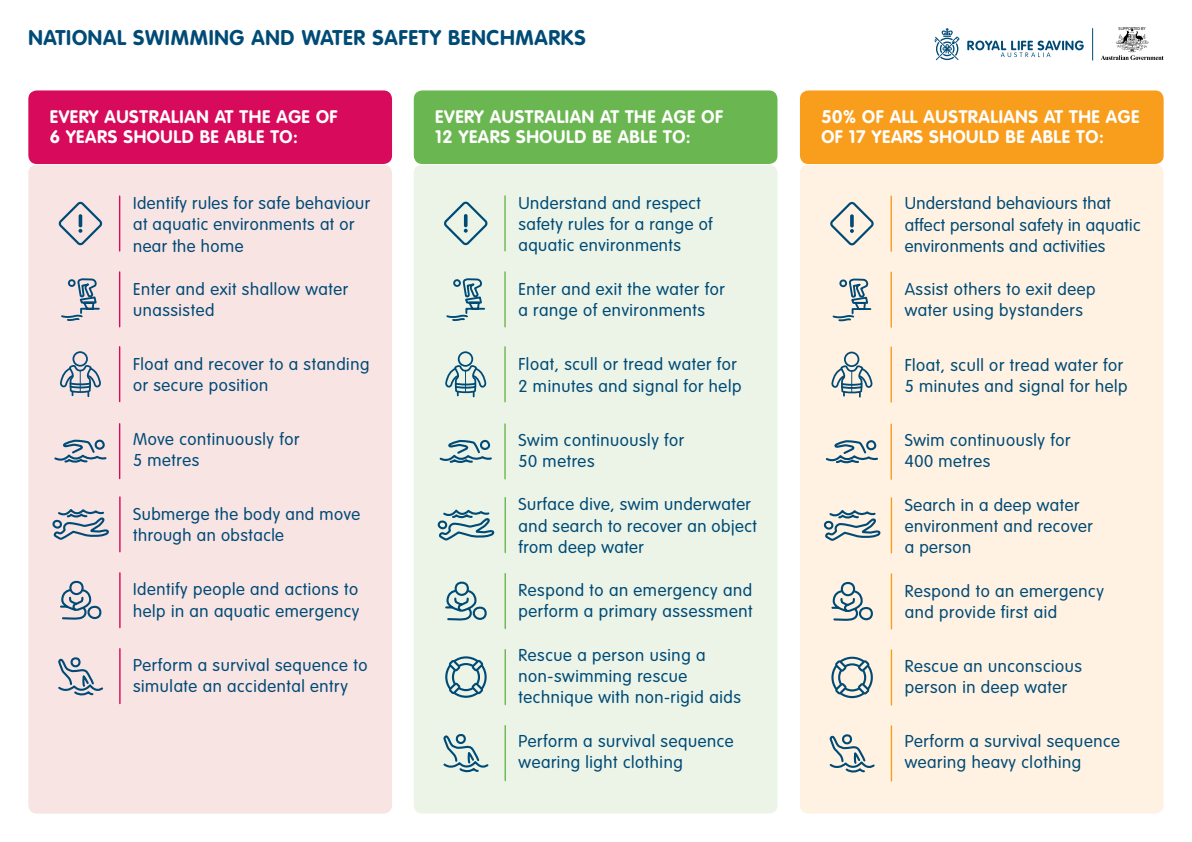
<style>
.page{position:relative;width:1192px;height:842px;background:#fff}
.page>*{position:absolute;margin:0;border:0;box-sizing:border-box;transform-origin:0 0}
.t1{font:700 21px "VAG Rounded";letter-spacing:.035em;color:#004b76}
.t2{font:700 17.9px/20.5px "VAG Rounded";letter-spacing:.035em;color:#fff}
.t3{font:300 16.9px/21.1px "VAG Rounded";letter-spacing:.035em;color:#004b76}
.t4{font:300 4.15px "VAG Rounded";letter-spacing:.03em;color:#000}
</style>
<div class="page">
<svg style="left:935px;top:28px;width:24px;height:32px"></svg>
<svg style="left:967px;top:41px;width:117px;height:16px"></svg>
<svg style="left:1101px;top:28px;width:63px;height:32px"></svg>
<hr style="left:1092px;top:29px;width:1px;height:31px;background:#004b76">
<div style="left:28px;top:90px;width:364px;height:74px;background:#d70a5b;border-radius:9px"></div>
<div style="left:414px;top:90px;width:363px;height:74px;background:#6ab650;border-radius:9px"></div>
<div style="left:800px;top:90px;width:364px;height:74px;background:#f99d1c;border-radius:9px"></div>
<div style="left:28px;top:165px;width:364px;height:649px;background:#f9e4e4;border-radius:9px"></div>
<div style="left:414px;top:165px;width:363px;height:649px;background:#ecf4e8;border-radius:9px"></div>
<div style="left:800px;top:165px;width:364px;height:649px;background:#fff2e2;border-radius:9px"></div>
<svg style="left:58px;top:201px;width:45px;height:44px"></svg>
<svg style="left:60px;top:351px;width:41px;height:46px"></svg>
<svg style="left:54px;top:439px;width:53px;height:24px"></svg>
<hr style="left:119px;top:196px;width:1px;height:55px;background:#d70a5b">
<hr style="left:119px;top:272px;width:1px;height:55px;background:#d70a5b">
<hr style="left:119px;top:347px;width:1px;height:55px;background:#d70a5b">
<hr style="left:119px;top:424px;width:1px;height:55px;background:#d70a5b">
<svg style="left:61px;top:278px;width:39px;height:43px"></svg>
<svg style="left:58px;top:657px;width:46px;height:39px"></svg>
<svg style="left:60px;top:589px;width:42px;height:31px"></svg>
<div style="left:69px;top:581px;width:15px;height:14px;border:2px solid #004b76;border-radius:50%"></div>
<svg style="left:52px;top:509px;width:57px;height:31px"></svg>
<hr style="left:119px;top:497px;width:2px;height:55px;background:#d70a5b">
<hr style="left:119px;top:573px;width:2px;height:55px;background:#d70a5b">
<hr style="left:119px;top:649px;width:2px;height:54px;background:#d70a5b">
<svg style="left:444px;top:201px;width:44px;height:44px"></svg>
<svg style="left:445px;top:351px;width:42px;height:46px"></svg>
<svg style="left:445px;top:656px;width:42px;height:42px"></svg>
<svg style="left:443px;top:734px;width:46px;height:39px"></svg>
<svg style="left:445px;top:588px;width:42px;height:33px"></svg>
<div style="left:455px;top:582px;width:14px;height:14px;border:2px solid #004b76;border-radius:50%"></div>
<svg style="left:439px;top:439px;width:53px;height:24px"></svg>
<svg style="left:437px;top:509px;width:58px;height:32px"></svg>
<hr style="left:504px;top:196px;width:2px;height:55px;background:#6ab650">
<hr style="left:504px;top:272px;width:2px;height:55px;background:#6ab650">
<hr style="left:504px;top:347px;width:2px;height:55px;background:#6ab650">
<hr style="left:504px;top:424px;width:2px;height:55px;background:#6ab650">
<hr style="left:505px;top:498px;width:1px;height:54px;background:#6ab650">
<hr style="left:505px;top:574px;width:1px;height:54px;background:#6ab650">
<hr style="left:505px;top:650px;width:1px;height:54px;background:#6ab650">
<hr style="left:505px;top:726px;width:1px;height:54px;background:#6ab650">
<svg style="left:446px;top:278px;width:39px;height:43px"></svg>
<svg style="left:830px;top:201px;width:44px;height:44px"></svg>
<svg style="left:831px;top:352px;width:42px;height:46px"></svg>
<svg style="left:831px;top:656px;width:42px;height:42px"></svg>
<svg style="left:829px;top:734px;width:46px;height:39px"></svg>
<svg style="left:831px;top:589px;width:42px;height:32px"></svg>
<div style="left:841px;top:582px;width:14px;height:14px;border:2px solid #004b76;border-radius:50%"></div>
<svg style="left:825px;top:440px;width:53px;height:24px"></svg>
<svg style="left:823px;top:510px;width:58px;height:31px"></svg>
<hr style="left:891px;top:196px;width:1px;height:55px;background:#f99d1c">
<hr style="left:891px;top:272px;width:1px;height:55px;background:#f99d1c">
<hr style="left:891px;top:347px;width:1px;height:55px;background:#f99d1c">
<hr style="left:891px;top:424px;width:1px;height:55px;background:#f99d1c">
<hr style="left:891px;top:498px;width:1px;height:55px;background:#f99d1c">
<hr style="left:891px;top:574px;width:1px;height:55px;background:#f99d1c">
<hr style="left:891px;top:650px;width:1px;height:55px;background:#f99d1c">
<hr style="left:891px;top:726px;width:1px;height:55px;background:#f99d1c">
<svg style="left:832px;top:278px;width:40px;height:44px"></svg>
<p class="t1" style="left:28px;top:25px;width:559px">NATIONAL SWIMMING AND WATER SAFETY BENCHMARKS</p>
<p class="t4" style="left:1119px;top:26px;width:29px">SUPPORTED BY</p>
<p class="t2" style="left:50px;top:106px;width:289px">EVERY AUSTRALIAN AT THE AGE OF<br>6 YEARS SHOULD BE ABLE TO:</p>
<p class="t2" style="left:435px;top:106px;width:289px">EVERY AUSTRALIAN AT THE AGE OF<br>12 YEARS SHOULD BE ABLE TO:</p>
<p class="t2" style="left:821px;top:106px;width:320px">50% OF ALL AUSTRALIANS AT THE AGE<br>OF 17 YEARS SHOULD BE ABLE TO:</p>
<p class="t3" style="left:133px;top:193px;width:239px">Identify rules for safe behaviour at aquatic environments at or near the home</p>
<p class="t3" style="left:133px;top:279px;width:217px">Enter and exit shallow water unassisted</p>
<p class="t3" style="left:133px;top:354px;width:238px">Float and recover to a standing or secure position</p>
<p class="t3" style="left:133px;top:429px;width:168px">Move continuously for<br>5 metres</p>
<p class="t3" style="left:133px;top:504px;width:229px">Submerge the body and move through an obstacle</p>
<p class="t3" style="left:133px;top:579px;width:228px">Identify people and actions to help in an aquatic emergency</p>
<p class="t3" style="left:133px;top:654px;width:236px">Perform a survival sequence to simulate an accidental entry</p>
<p class="t3" style="left:518px;top:193px;width:196px">Understand and respect safety rules for a range of aquatic environments</p>
<p class="t3" style="left:518px;top:278px;width:208px">Enter and exit the water for a range of environments</p>
<p class="t3" style="left:518px;top:354px;width:224px">Float, scull or tread water for<br>2 minutes and signal for help</p>
<p class="t3" style="left:518px;top:429px;width:167px">Swim continuously for<br>50 metres</p>
<p class="t3" style="left:519px;top:494px;width:240px">Surface dive, swim underwater and search to recover an object from deep water</p>
<p class="t3" style="left:519px;top:580px;width:235px">Respond to an emergency and perform a primary assessment</p>
<p class="t3" style="left:519px;top:644px;width:224px">Rescue a person using a non-swimming rescue technique with non-rigid aids</p>
<p class="t3" style="left:519px;top:730px;width:217px">Perform a survival sequence wearing light clothing</p>
<p class="t3" style="left:905px;top:193px;width:237px">Understand behaviours that affect personal safety in aquatic environments and activities</p>
<p class="t3" style="left:905px;top:279px;width:193px">Assist others to exit deep water using bystanders</p>
<p class="t3" style="left:905px;top:354px;width:224px">Float, scull or tread water for<br>5 minutes and signal for help</p>
<p class="t3" style="left:905px;top:429px;width:167px">Swim continuously for<br>400 metres</p>
<p class="t3" style="left:905px;top:494px;width:190px">Search in a deep water environment and recover a person</p>
<p class="t3" style="left:905px;top:580px;width:201px">Respond to an emergency and provide first aid</p>
<p class="t3" style="left:905px;top:655px;width:179px">Rescue an unconscious person in deep water</p>
<p class="t3" style="left:905px;top:731px;width:217px">Perform a survival sequence wearing heavy clothing</p>
</div>
